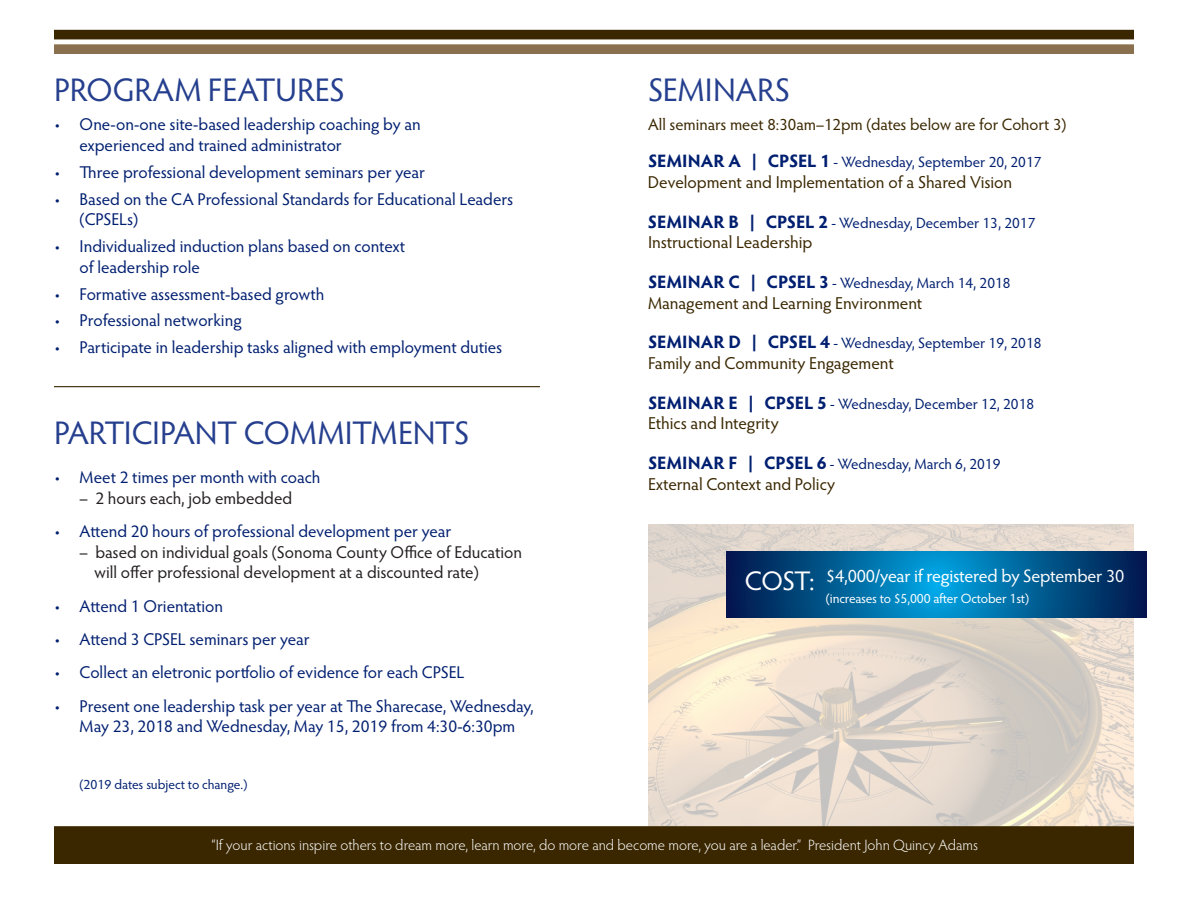
<style>
.page{position:relative;width:1188px;height:918px;background:#fff}
.page>*{position:absolute;margin:0;border:0;box-sizing:border-box;transform-origin:0 0}
.t1{font:32.85px "Hypatia Sans Pro";letter-spacing:-.01em;color:#253f8e}
.t2{font:27px "Hypatia Sans Pro";color:#fff}
.t3{font:18px "Hypatia Sans Pro";letter-spacing:-.015em;color:#fff}
.Body_copy{font:17.25px "Hypatia Sans Pro";color:#3a2700}
.t4{font:17.1px/20.5px "Hypatia Sans Pro";color:#001f70}
.t5{font:17.1px/20.5px "Hypatia Sans Pro";color:#231f20}
.t6{font:16.5px "Hypatia Sans Pro";color:#3a2700}
.Body_copy-2{font:15px "Hypatia Sans Pro";color:#001f70}
.t7{font:300 15px "Hypatia Sans Pro";color:#fff}
.small_gold_header{font:15px "Hypatia Sans Pro";color:#001f70}
.t8{font:13.5px "Hypatia Sans Pro";letter-spacing:-.015em;color:#fff}
.t9{font:13.5px "Hypatia Sans Pro";letter-spacing:-.005em;color:#001f70}
.s1{font-weight:700;font-size:18px}
</style>
<div class="page">
<img style="left:648px;top:524px;width:485px;height:302px">
<svg style="left:54px;top:30px;width:1080px;height:24px"></svg>
<svg style="left:727px;top:552px;width:419px;height:66px;background:#005b92"></svg>
<div style="left:54px;top:826px;width:1080px;height:38px;background:#3a2700;border:2px solid #3a2700"></div>
<hr style="left:54px;top:386px;width:486px;height:1px;background:#3a2700">
<p class="t1" style="left:54px;top:68px;width:292px">PROGRAM FEATURES</p>
<p class="t4" style="left:80px;top:114px;width:343px;text-indent:-26px">• One-on-one site-based leadership coaching by an experienced and trained administrator</p>
<p class="t4" style="left:54px;top:161px;width:372px">• Three professional development seminars per year</p>
<p class="t4" style="left:80px;top:188px;width:435px;text-indent:-26px">• Based on the CA Professional Standards for Educational Leaders (CPSELs)</p>
<p class="t4" style="left:80px;top:235px;width:327px;text-indent:-26px">• Individualized induction plans based on context of leadership role</p>
<p class="t4" style="left:54px;top:283px;width:272px">• Formative assessment-based growth</p>
<p class="t4" style="left:54px;top:310px;width:189px">• Professional networking</p>
<p class="t4" style="left:54px;top:337px;width:450px">• Participate in leadership tasks aligned with employment duties</p>
<p class="t1" style="left:54px;top:410px;width:417px">PARTICIPANT COMMITMENTS</p>
<p class="t4" style="left:54px;top:467px;width:268px">• Meet 2 times per month with coach</p>
<p class="t5" style="left:80px;top:487px;width:214px">– 2 hours each, job embedded</p>
<p class="t4" style="left:54px;top:521px;width:399px">• Attend 20 hours of professional development per year</p>
<p class="t5" style="left:94px;top:541px;width:429px;text-indent:-15px">– based on individual goals (Sonoma County Office of Education will offer professional development at a discounted rate)</p>
<p class="t4" style="left:54px;top:595px;width:171px">• Attend 1 Orientation</p>
<p class="t4" style="left:54px;top:628px;width:257px">• Attend 3 CPSEL seminars per year</p>
<p class="t4" style="left:54px;top:662px;width:412px">• Collect an eletronic portfolio of evidence for each CPSEL</p>
<p class="t4" style="left:54px;top:695px;width:481px;text-align:center">• Present one leadership task per year at The Sharecase, Wednesday,<br>May 23, 2018 and Wednesday, May 15, 2019 from 4:30-6:30pm</p>
<p class="t9" style="left:80px;top:776px;width:169px">(2019 dates subject to change.)</p>
<p class="t1" style="left:648px;top:68px;width:144px">SEMINARS</p>
<p class="t6" style="left:648px;top:113px;width:420px">All seminars meet 8:30am–12pm (dates below are for Cohort 3)</p>
<p class="small_gold_header" style="left:648px;top:152px;width:395px"><span class="s1">SEMINAR A | CPSEL 1</span> - Wednesday, September 20, 2017</p>
<p class="Body_copy" style="left:648px;top:171px;width:366px">Development and Implementation of a Shared Vision</p>
<p class="Body_copy-2" style="left:648px;top:213px;width:389px"><span class="s1">SEMINAR B | CPSEL 2</span> - Wednesday, December 13, 2017</p>
<p class="Body_copy" style="left:648px;top:231px;width:166px">Instructional Leadership</p>
<p class="Body_copy-2" style="left:648px;top:273px;width:364px"><span class="s1">SEMINAR C | CPSEL 3</span> - Wednesday, March 14, 2018</p>
<p class="Body_copy" style="left:648px;top:291px;width:276px">Management and Learning Environment</p>
<p class="Body_copy-2" style="left:648px;top:333px;width:395px"><span class="s1">SEMINAR D | CPSEL 4</span> - Wednesday, September 19, 2018</p>
<p class="Body_copy" style="left:648px;top:352px;width:247px">Family and Community Engagement</p>
<p class="Body_copy-2" style="left:648px;top:393px;width:388px"><span class="s1">SEMINAR E | CPSEL 5</span> - Wednesday, December 12, 2018</p>
<p class="Body_copy" style="left:648px;top:412px;width:132px">Ethics and Integrity</p>
<p class="Body_copy-2" style="left:648px;top:454px;width:354px"><span class="s1">SEMINAR F | CPSEL 6</span> - Wednesday, March 6, 2019</p>
<p class="Body_copy" style="left:648px;top:472px;width:189px">External Context and Policy</p>
<p class="t2" style="left:745px;top:563px;width:72px">COST:</p>
<p class="t3" style="left:826px;top:564px;width:300px">$4,000/year if registered by September 30</p>
<p class="t8" style="left:826px;top:589px;width:205px">(increases to $5,000 after October 1st)</p>
<p class="t7" style="left:212px;top:835px;width:768px">“If your actions inspire others to dream more, learn more, do more and become more, you are a leader.” President John Quincy Adams</p>
</div>
